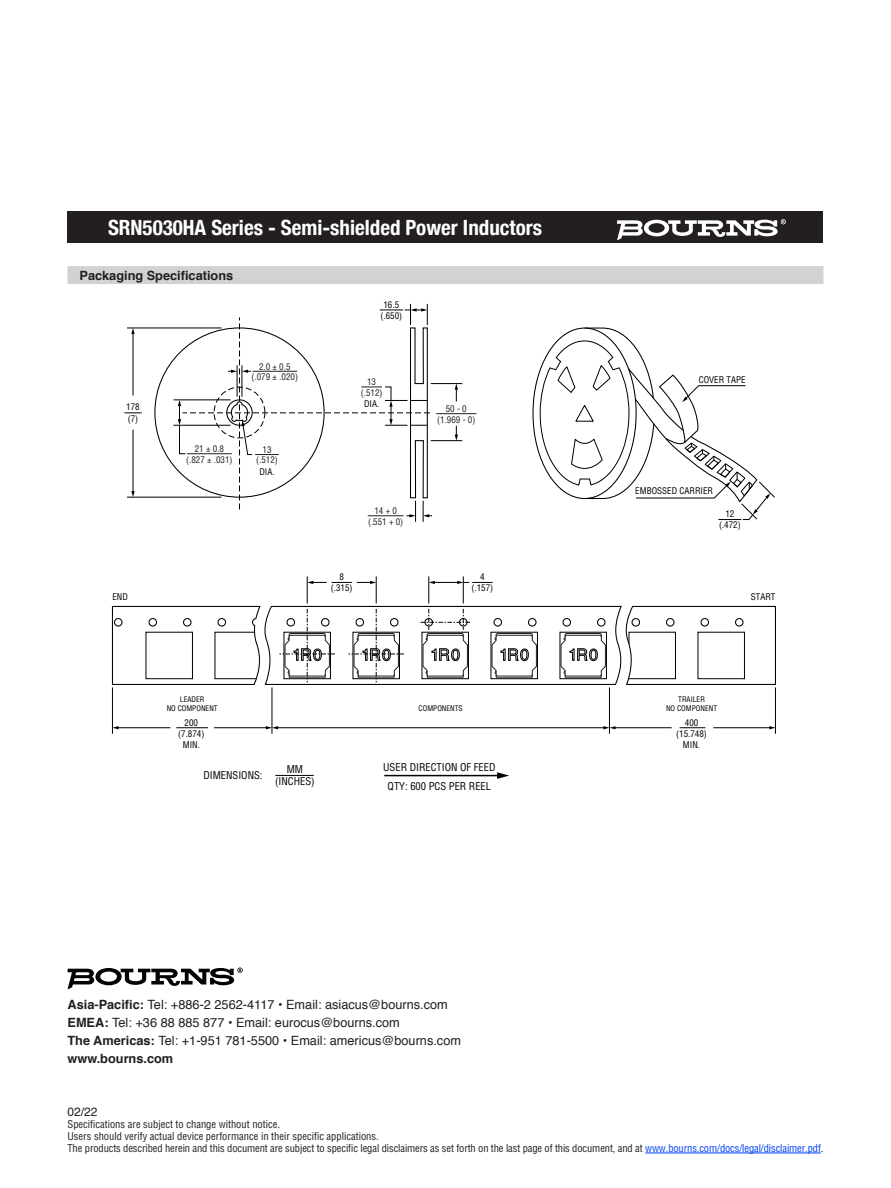
<style>
.page{position:relative;width:891px;height:1188px;background:#fff}
.page>*{position:absolute;margin:0;border:0;box-sizing:border-box;transform-origin:0 0}
.t1{font:700 condensed 21px "Helvetica Neue";color:#fff}
.t2{font:12.75px "Helvetica";color:#231f20}
.t3{font:700 12.75px "Helvetica";color:#231f20}
.negative_type_header{font:12px "Helvetica";color:#231f20}
.negative_type_header-2{font:condensed 10.5px "Helvetica";letter-spacing:-.01em;color:#231f20}
.t4{font:condensed 10.5px/19px "Helvetica";color:#000;text-align:center}
.t5{font:condensed 9px/11.2px "Helvetica";color:#000;text-align:center}
.t6{font:condensed 9px/10.5px "Helvetica";color:#231f20;text-align:center}
.t7{font:condensed 7.5px/9px "Helvetica";color:#000;text-align:center}
.s1{font-weight:700}
.s2{color:#0042f4}
</style>
<div class="page">
<div style="left:68px;top:212px;width:756px;height:31px;background:#231f20"></div>
<svg style="left:617px;top:219px;width:169px;height:21px"></svg>
<div style="left:68px;top:266px;width:756px;height:18px;background:#d1d2d4"></div>
<hr style="left:127px;top:328px;width:95px;height:1px;background:#000">
<hr style="left:127px;top:497px;width:95px;height:1px;background:#000">
<hr style="left:133px;top:333px;width:1px;height:62px;background:#000">
<svg style="left:131px;top:328px;width:4px;height:6px"></svg>
<hr style="left:133px;top:430px;width:1px;height:62px;background:#000">
<svg style="left:131px;top:491px;width:4px;height:6px"></svg>
<svg style="left:124px;top:413px;width:18px;height:1px"></svg>
<hr style="left:174px;top:400px;width:57px;height:1px;background:#000">
<hr style="left:174px;top:425px;width:57px;height:1px;background:#000">
<svg style="left:540px;top:327px;width:235px;height:193px"></svg>
<svg style="left:455px;top:384px;width:3px;height:18px"></svg>
<svg style="left:455px;top:426px;width:3px;height:14px"></svg>
<hr style="left:431px;top:383px;width:31px;height:1px;background:#000">
<hr style="left:431px;top:440px;width:31px;height:1px;background:#000">
<hr style="left:436px;top:413px;width:40px;height:1px;background:#231f20">
<svg style="left:178px;top:304px;width:254px;height:218px"></svg>
<hr style="left:117px;top:727px;width:53px;height:1px;background:#000">
<svg style="left:113px;top:726px;width:6px;height:3px"></svg>
<hr style="left:214px;top:727px;width:53px;height:1px;background:#000">
<hr style="left:112px;top:687px;width:1px;height:47px;background:#000">
<hr style="left:272px;top:687px;width:1px;height:47px;background:#000">
<hr style="left:609px;top:687px;width:1px;height:47px;background:#000">
<hr style="left:775px;top:687px;width:1px;height:47px;background:#000">
<hr style="left:176px;top:727px;width:32px;height:1px;background:#000">
<hr style="left:277px;top:727px;width:327px;height:1px;background:#000">
<svg style="left:266px;top:726px;width:12px;height:3px"></svg>
<hr style="left:614px;top:727px;width:58px;height:1px;background:#000">
<svg style="left:603px;top:726px;width:13px;height:3px"></svg>
<hr style="left:713px;top:727px;width:57px;height:1px;background:#000">
<svg style="left:769px;top:726px;width:6px;height:3px"></svg>
<svg style="left:680px;top:727px;width:25px;height:1px"></svg>
<hr style="left:384px;top:775px;width:115px;height:1px;background:#000">
<svg style="left:497px;top:772px;width:12px;height:7px"></svg>
<hr style="left:275px;top:775px;width:39px;height:1px;background:#000">
<svg style="left:111px;top:576px;width:665px;height:109px"></svg>
<hr style="left:645px;top:1153px;width:176px;height:1px;background:#0042f4">
<svg style="left:68px;top:968px;width:175px;height:21px"></svg>
<p class="t1" style="left:108px;top:210px;width:436px">SRN5030HA Series - Semi-shielded Power Inductors</p>
<p class="t3" style="left:80px;top:265px;width:155px">Packaging Specifications</p>
<p class="t5" style="left:126px;top:401px;width:15px;text-align:left">178 (7)</p>
<p class="t6" style="left:252px;top:361px;width:48px">2.0 ± 0.5 (.079 ± .020)</p>
<p class="t6" style="left:186px;top:443px;width:48px">21 ± 0.8 (.827 ± .031)</p>
<p class="t6" style="left:256px;top:444px;width:23px">13 (.512)</p>
<p class="t5" style="left:259px;top:466px;width:17px">DIA.</p>
<p class="t5" style="left:380px;top:298px;width:23px">16.5 (.650)</p>
<p class="t6" style="left:361px;top:377px;width:23px">13 (.512)</p>
<p class="t5" style="left:364px;top:398px;width:17px">DIA.</p>
<p class="t6" style="left:368px;top:505px;width:37px">14 + 0 (.551 + 0)</p>
<p class="t6" style="left:437px;top:403px;width:40px">50 - 0 (1.969 - 0)</p>
<p class="t5" style="left:699px;top:374px;width:48px">COVER TAPE</p>
<p class="t5" style="left:635px;top:485px;width:79px">EMBOSSED CARRIER</p>
<p class="t5" style="left:719px;top:508px;width:23px;line-height:10.8px">12 (.472)</p>
<p class="t5" style="left:331px;top:571px;width:23px">8 (.315)</p>
<p class="t5" style="left:472px;top:571px;width:23px">4 (.157)</p>
<p class="t5" style="left:112px;top:591px;width:17px">END</p>
<p class="t5" style="left:751px;top:591px;width:26px">START</p>
<p class="t7" style="left:167px;top:694px;width:53px">LEADER<br>NO COMPONENT</p>
<p class="t7" style="left:419px;top:703px;width:46px">COMPONENTS</p>
<p class="t5" style="left:178px;top:717px;width:28px">200 (7.874)<br>MIN.</p>
<p class="t4" style="left:203px;top:765px;width:61px">DIMENSIONS:</p>
<p class="t4" style="left:275px;top:762px;width:41px;line-height:12.6px">MM (INCHES)</p>
<p class="t4" style="left:383px;top:757px;width:114px">USER DIRECTION OF FEED<br>QTY: 600 PCS PER REEL</p>
<p class="t2" style="left:68px;top:994px;width:382px"><span class="s1">Asia-Pacific:</span> Tel: +886-2 2562-4117 • Email: asiacus@bourns.com</p>
<p class="t2" style="left:68px;top:1013px;width:334px"><span class="s1">EMEA:</span> Tel: +36 88 885 877 • Email: eurocus@bourns.com</p>
<p class="t2" style="left:68px;top:1031px;width:395px"><span class="s1">The Americas:</span> Tel: +1-951 781-5500 • Email: americus@bourns.com</p>
<p class="t3" style="left:68px;top:1049px;width:107px">www.bourns.com</p>
<p class="t7" style="left:666px;top:694px;width:53px">TRAILER<br>NO COMPONENT</p>
<p class="t5" style="left:676px;top:717px;width:32px">400 (15.748)<br>MIN.</p>
<p class="negative_type_header" style="left:68px;top:1103px;width:32px">02/22</p>
<p class="negative_type_header-2" style="left:68px;top:1118px;width:214px">Specifications are subject to change without notice.</p>
<p class="negative_type_header-2" style="left:68px;top:1130px;width:313px">Users should verify actual device performance in their specific applications.</p>
<p class="negative_type_header-2" style="left:68px;top:1142px;width:757px">The products described herein and this document are subject to specific legal disclaimers as set forth on the last page of this document, and at <span class="s2">www.bourns.com/docs/legal/disclaimer.pdf</span>.</p>
</div>
